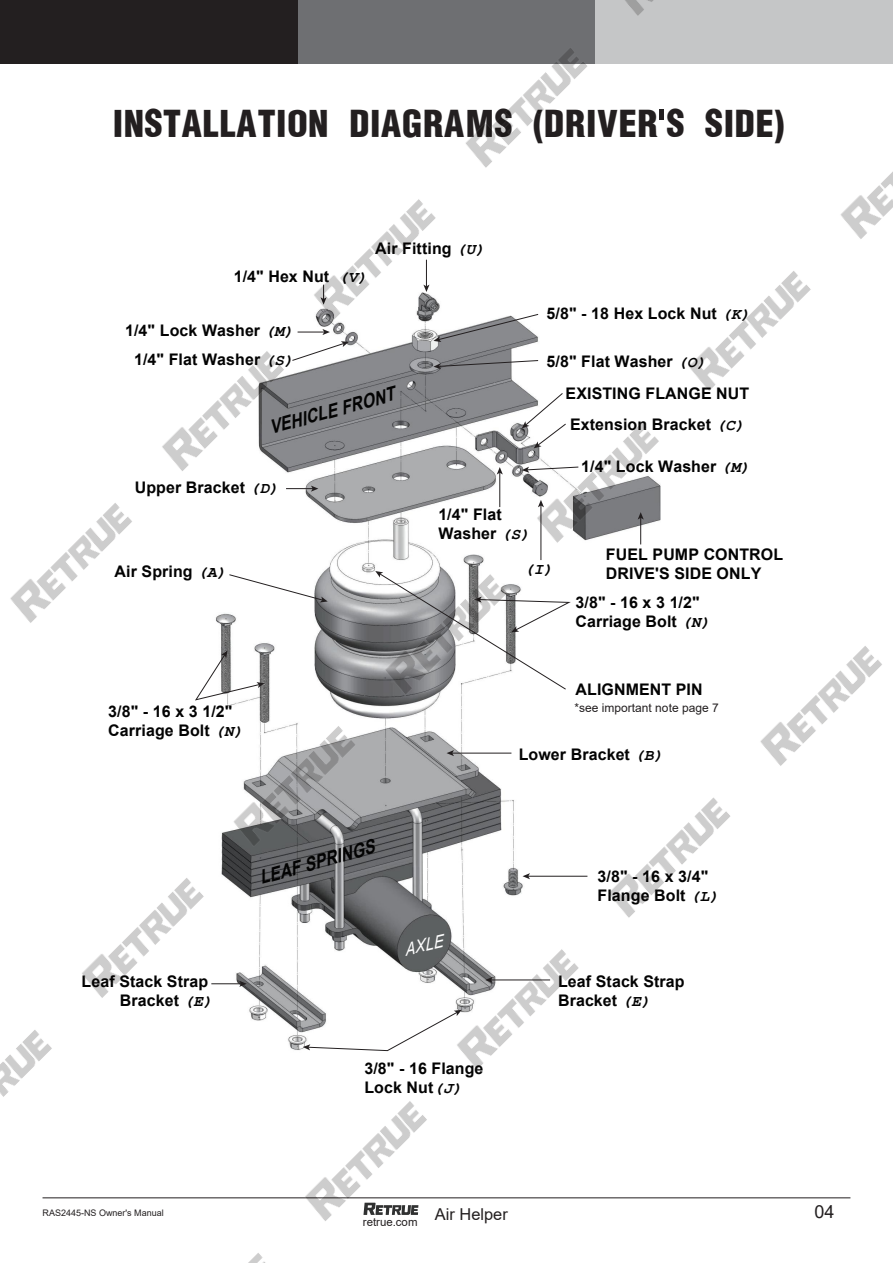
<style>
.page{position:relative;width:893px;height:1263px;background:#fff}
.page>*{position:absolute;margin:0;border:0;box-sizing:border-box;transform-origin:0 0}
.t1{font:40.5px "Helvetica Condensed Black Se";letter-spacing:.015em;color:#231f20}
.t2{font:italic 700 19.05px "Arial";color:#030303;scale:.83 1}
.t3{font:18px "Arial";color:#231f20}
.t4{font:italic 17.4px "Arial";color:#fff;scale:.84 1}
.t5{font:16.35px "Arial";color:#231f20}
.t6{font:700 15.9px/19.2px "Arial";letter-spacing:.005em;color:#030303}
.t7{font:italic 700 15.9px "Courier New";color:#030303}
.t8{font:12px "Arial";color:#231f20}
.t9{font:11.4px "Arial";color:#231f20}
.t10{font:9px "Arial";color:#231f20}
.s1{font-family:"Courier New";font-style:italic}
</style>
<div class="page">
<div style="left:0;top:0;width:298px;height:63px;background:#231f20"></div>
<div style="left:298px;top:0;width:297px;height:63px;background:#6e6f72"></div>
<div style="left:595px;top:0;width:298px;height:63px;background:#c5c6c7"></div>
<hr style="left:659px;top:110px;width:4px;height:10px;background:#231f20">
<hr style="left:43px;top:1197px;width:807px;height:1px;background:#231f20">
<img style="left:216px;top:339px;width:371px;height:713px">
<hr style="left:452px;top:753px;width:59px;height:1px;background:#231f20">
<svg style="left:447px;top:750px;width:7px;height:6px"></svg>
<hr style="left:528px;top:876px;width:59px;height:1px;background:#231f20">
<svg style="left:523px;top:873px;width:7px;height:6px"></svg>
<hr style="left:211px;top:983px;width:30px;height:1px;background:#231f20">
<svg style="left:239px;top:981px;width:8px;height:6px"></svg>
<svg style="left:286px;top:486px;width:32px;height:6px"></svg>
<svg style="left:228px;top:574px;width:100px;height:28px"></svg>
<svg style="left:433px;top:314px;width:106px;height:28px"></svg>
<svg style="left:433px;top:360px;width:106px;height:9px"></svg>
<hr style="left:499px;top:472px;width:1px;height:35px;background:#231f20">
<svg style="left:497px;top:467px;width:6px;height:7px"></svg>
<svg style="left:522px;top:392px;width:45px;height:5px"></svg>
<svg style="left:529px;top:571px;width:43px;height:119px"></svg>
<svg style="left:195px;top:650px;width:69px;height:51px"></svg>
<svg style="left:303px;top:1010px;width:133px;height:41px"></svg>
<svg style="left:306px;top:341px;width:43px;height:20px"></svg>
<img style="left:587px;top:797px;width:144px;height:121px">
<img style="left:248px;top:1253px;width:18px;height:10px">
<img style="left:0;top:1030px;width:52px;height:67px">
<img style="left:284px;top:1101px;width:165px;height:120px">
<img style="left:82px;top:866px;width:143px;height:151px">
<img style="left:436px;top:924px;width:151px;height:146px">
<img style="left:216px;top:701px;width:161px;height:165px">
<img style="left:10px;top:503px;width:122px;height:120px">
<img style="left:364px;top:549px;width:165px;height:165px">
<img style="left:162px;top:339px;width:144px;height:152px">
<img style="left:760px;top:646px;width:122px;height:120px">
<img style="left:516px;top:397px;width:145px;height:165px">
<img style="left:297px;top:199px;width:160px;height:140px">
<img style="left:689px;top:271px;width:122px;height:120px">
<img style="left:444px;top:48px;width:165px;height:120px">
<img style="left:840px;top:171px;width:53px;height:68px">
<img style="left:625px;top:0;width:29px;height:16px">
<h1 class="t1" style="left:113px;top:107px;width:673px">INSTALLATION DIAGRAMS (DRIVER S SIDE)</h1>
<p class="t6" style="left:234px;top:266px;width:135px">1/4" Hex Nut <span class="s1">(V)</span></p>
<p class="t6" style="left:375px;top:239px;width:111px">Air Fitting <span class="s1">(U)</span></p>
<p class="t6" style="left:125px;top:321px;width:170px">1/4" Lock Washer <span class="s1">(M)</span></p>
<p class="t6" style="left:134px;top:350px;width:161px">1/4" Flat Washer <span class="s1">(S)</span></p>
<p class="t2" style="left:266px;top:414px;width:157px;rotate:-15deg">VEHICLE FRONT</p>
<p class="t6" style="left:135px;top:478px;width:145px">Upper Bracket <span class="s1">(D)</span></p>
<p class="t6" style="left:438px;top:505px;width:93px">1/4" Flat<br>Washer <span class="s1">(S)</span></p>
<p class="t6" style="left:547px;top:303px;width:205px">5/8" - 18 Hex Lock Nut <span class="s1">(K)</span></p>
<p class="t6" style="left:547px;top:352px;width:161px">5/8" Flat Washer <span class="s1">(O)</span></p>
<p class="t6" style="left:566px;top:384px;width:185px">EXISTING FLANGE NUT</p>
<p class="t6" style="left:570px;top:414px;width:176px">Extension Bracket <span class="s1">(C)</span></p>
<p class="t6" style="left:581px;top:457px;width:170px">1/4" Lock Washer <span class="s1">(M)</span></p>
<p class="t6" style="left:115px;top:562px;width:113px">Air Spring <span class="s1">(A)</span></p>
<p class="t7" style="left:524px;top:558px;width:30px">(I)</p>
<p class="t6" style="left:606px;top:545px;width:179px">FUEL PUMP CONTROL<br>DRIVE'S SIDE ONLY</p>
<p class="t6" style="left:575px;top:593px;width:137px">3/8" - 16 x 3 1/2"<br>Carriage Bolt <span class="s1">(N)</span></p>
<p class="t6" style="left:575px;top:680px;width:129px">ALIGNMENT PIN</p>
<p class="t6" style="left:108px;top:702px;width:137px">3/8" - 16 x 3 1/2"<br>Carriage Bolt <span class="s1">(N)</span></p>
<p class="t8" style="left:575px;top:700px;width:146px">*see important note page 7</p>
<p class="t6" style="left:519px;top:745px;width:146px">Lower Bracket <span class="s1">(B)</span></p>
<p class="t2" style="left:256px;top:864px;width:144px;rotate:-15deg">LEAF SPRINGS</p>
<p class="t6" style="left:598px;top:867px;width:123px">3/8" - 16 x 3/4"<br>Flange Bolt <span class="s1">(L)</span></p>
<p class="t4" style="left:402px;top:939px;width:48px;rotate:-13deg">AXLE</p>
<p class="t6" style="left:82px;top:971px;width:133px;text-align:right">Leaf Stack Strap<br>Bracket <span class="s1">(E)</span></p>
<p class="t6" style="left:558px;top:971px;width:128px">Leaf Stack Strap<br>Bracket <span class="s1">(E)</span></p>
<p class="t6" style="left:364px;top:1059px;width:121px">3/8" - 16 Flange<br>Lock Nut<span class="s1">(J)</span></p>
<p class="t10" style="left:43px;top:1206px;width:123px">RAS2445-NS Owner's Manual</p>
<p class="t5" style="left:435px;top:1203px;width:74px">Air Helper</p>
<p class="t3" style="left:814px;top:1199px;width:22px">04</p>
<p class="t9" style="left:363px;top:1214px;width:56px">retrue.com</p>
</div>
